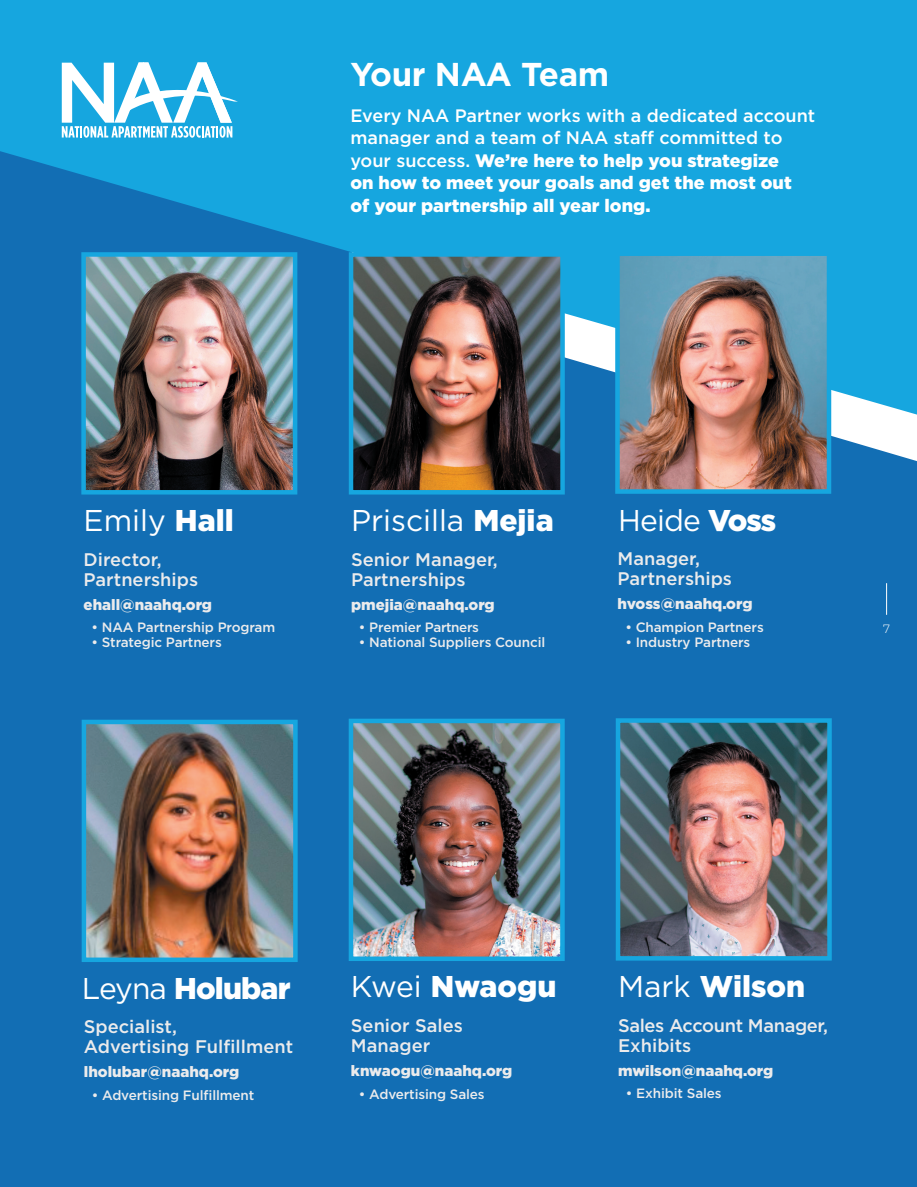
<style>
.page{position:relative;width:917px;height:1187px;background:#fff}
.page>*{position:absolute;margin:0;border:0;box-sizing:border-box;transform-origin:0 0}
.t1{font:700 33px "Gotham";letter-spacing:-.01em;color:#fff}
.t2{font:30px "Gotham";color:#fff}
.t3{font:900 30px "Gotham";letter-spacing:-.005em;color:#fff}
.t4{font:900 30px "Gotham";letter-spacing:-.03em;color:#fff}
.t5{font:500 18.15px/20.2px "Gotham";color:#ebebec}
.t6{font:500 18.15px/20.2px "Gotham";letter-spacing:-.02em;color:#ebebec}
.t7{font:900 18px/22.5px "Gotham";color:#fff}
.t8{font:900 15px "Gotham";color:#ebebec}
.t9{font:500 13.5px "Gotham";letter-spacing:-.01em;color:#ebebec}
.t10{font:500 13.5px "Gotham";letter-spacing:-.03em;color:#ebebec}
.t11{font:300 12px "Montserrat";color:#fff}
.s1{font-weight:500}
.s2{font-weight:900}
.s3{font-weight:400}
</style>
<div class="page">
<div style="left:0;top:0;width:916px;height:1186px;background:#126eb4"></div>
<svg style="left:564px;top:417px;width:352px;height:47px"></svg>
<svg style="left:0;top:0;width:916px;height:417px;fill:#16a6df"></svg>
<svg style="left:62px;top:62px;width:176px;height:76px"></svg>
<img style="left:620px;top:256px;width:206px;height:232px">
<div style="left:615px;top:251px;width:216px;height:242px;border:4px solid #16a6df"></div>
<img style="left:620px;top:723px;width:206px;height:232px">
<div style="left:615px;top:718px;width:216px;height:242px;border:4px solid #16a6df"></div>
<img style="left:87px;top:724px;width:205px;height:232px">
<div style="left:82px;top:719px;width:215px;height:242px;border:4px solid #16a6df"></div>
<img style="left:86px;top:257px;width:206px;height:232px">
<div style="left:81px;top:252px;width:216px;height:242px;border:4px solid #16a6df"></div>
<img style="left:353px;top:257px;width:206px;height:232px">
<div style="left:348px;top:252px;width:216px;height:242px;border:4px solid #16a6df"></div>
<img style="left:353px;top:723px;width:206px;height:232px">
<div style="left:348px;top:718px;width:216px;height:242px;border:4px solid #16a6df"></div>
<hr style="left:885px;top:583px;width:1px;height:31px;background:#fff">
<h1 class="t1" style="left:350px;top:52px;width:260px">Your NAA Team</h1>
<p class="t7" style="left:350px;top:104px;width:466px"><span class="s1">Every NAA Partner works with a dedicated account manager and a team of NAA staff committed to your success.</span> We’re here to help you strategize<br>on how to meet your goals and get the most out<br>of your partnership all year long.</p>
<h2 class="t2" style="left:84px;top:501px;width:151px">Emily <span class="s2">Hall</span></h2>
<p class="t5" style="left:84px;top:548px;width:116px">Director,<br>Partnerships</p>
<p class="t8" style="left:84px;top:594px;width:130px">ehall@naahq.org</p>
<p class="t9" style="left:91px;top:618px;width:185px">• NAA Partnership Program</p>
<p class="t9" style="left:91px;top:633px;width:132px">• Strategic Partners</p>
<h2 class="t2" style="left:351px;top:501px;width:204px">Priscilla <span class="s2">Mejia</span></h2>
<p class="t5" style="left:351px;top:548px;width:148px">Senior Manager,<br>Partnerships</p>
<p class="t8" style="left:351px;top:594px;width:145px">pmejia@naahq.org</p>
<p class="t10" style="left:359px;top:618px;width:121px">• Premier Partners</p>
<p class="t9" style="left:359px;top:633px;width:188px">• National Suppliers Council</p>
<h2 class="t2" style="left:618px;top:501px;width:159px">Heide <span class="s2">Voss</span></h2>
<p class="t5" style="left:617px;top:548px;width:116px">Manager,<br>Partnerships</p>
<p class="t8" style="left:617px;top:593px;width:136px">hvoss@naahq.org</p>
<p class="t9" style="left:625px;top:618px;width:140px">• Champion Partners</p>
<p class="t9" style="left:625px;top:633px;width:126px">• Industry Partners</p>
<p class="t11" style="left:882px;top:620px;width:8px">7</p>
<h2 class="t4" style="left:82px;top:967px;width:210px"><span class="s3">Leyna</span> Holubar</h2>
<p class="t5" style="left:84px;top:1016px;width:211px">Specialist,<br>Advertising Fulfillment</p>
<p class="t8" style="left:84px;top:1061px;width:157px">lholubar@naahq.org</p>
<p class="t9" style="left:92px;top:1085px;width:164px">• Advertising Fulfillment</p>
<h2 class="t3" style="left:351px;top:965px;width:207px"><span class="s3">Kwei</span> Nwaogu</h2>
<p class="t5" style="left:351px;top:1015px;width:113px">Senior Sales<br>Manager</p>
<p class="t8" style="left:351px;top:1060px;width:163px">knwaogu@naahq.org</p>
<p class="t9" style="left:358px;top:1084px;width:127px">• Advertising Sales</p>
<h2 class="t3" style="left:617px;top:965px;width:189px"><span class="s3">Mark</span> Wilson</h2>
<p class="t6" style="left:617px;top:1014px;width:211px">Sales Account Manager,<br>Exhibits</p>
<p class="t8" style="left:617px;top:1060px;width:157px">mwilson@naahq.org</p>
<p class="t9" style="left:625px;top:1084px;width:97px">• Exhibit Sales</p>
</div>
